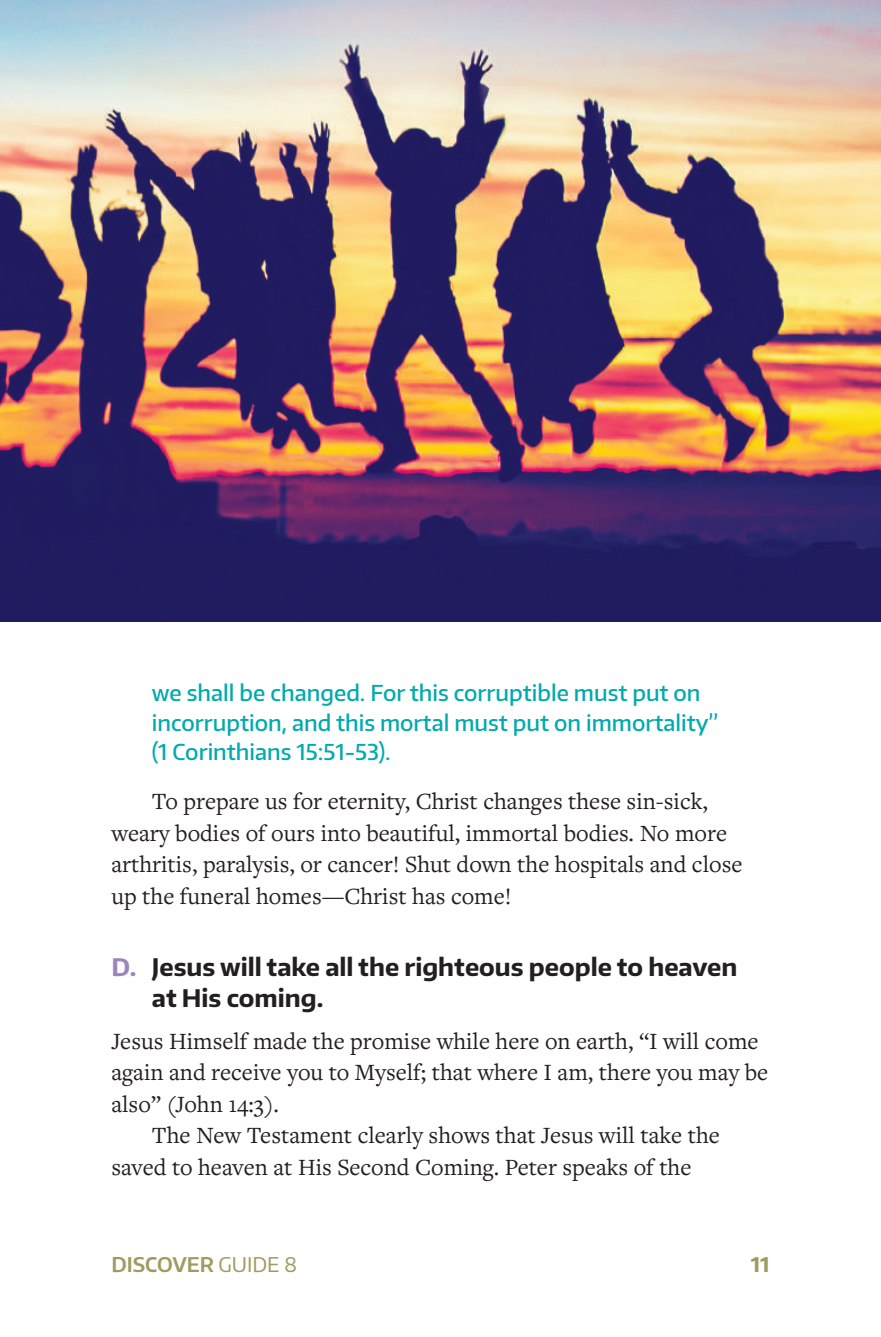
<style>
.page{position:relative;width:881px;height:1337px;background:#fff}
.page>*{position:absolute;margin:0;border:0;box-sizing:border-box;transform-origin:0 0}
.t1{font:24.3px/31.5px "Freight Text Pro";color:#231f20}
.t2{font:700 24.3px/31.5px "Encode Sans";color:#231f20}
.t3{font:500 22.05px/29.2px "Encode Sans";color:#00aaad}
.t4{font:600 20.25px "Encode Sans";color:#a09a61}
.t5{font:700 20.25px "Encode Sans";color:#a09a61}
.s1{color:#9c85bd}
.s2{font-weight:400}
</style>
<div class="page">
<img style="left:0;top:0;width:881px;height:621px">
<p class="t3" style="left:152px;top:678px;width:568px">we shall be changed. For this corruptible must put on incorruption, and this mortal must put on immortality” (1 Corinthians 15:51-53).</p>
<p class="t1" style="left:111px;top:784px;width:632px;text-indent:40px">To prepare us for eternity, Christ changes these sin-sick, weary bodies of ours into beautiful, immortal bodies. No more arthritis, paralysis, or cancer! Shut down the hospitals and close up the funeral homes—Christ has come!</p>
<p class="t2" style="left:152px;top:950px;width:587px;text-indent:-40px"><span class="s1">D.</span> Jesus will take all the righteous people to heaven at His coming.</p>
<p class="t1" style="left:111px;top:1024px;width:649px">Jesus Himself made the promise while here on earth, “I will come</p>
<p class="t1" style="left:111px;top:1056px;width:658px">again and receive you to Myself; that where I am, there you may be</p>
<p class="t1" style="left:111px;top:1087px;width:169px">also” (John 14:3).</p>
<p class="t1" style="left:152px;top:1119px;width:569px">The New Testament clearly shows that Jesus will take the</p>
<p class="t1" style="left:111px;top:1150px;width:582px">saved to heaven at His Second Coming. Peter speaks of the</p>
<p class="t4" style="left:111px;top:1251px;width:187px">DISCOVER <span class="s2">GUIDE 8</span></p>
<p class="t5" style="left:751px;top:1251px;width:20px">11</p>
</div>
